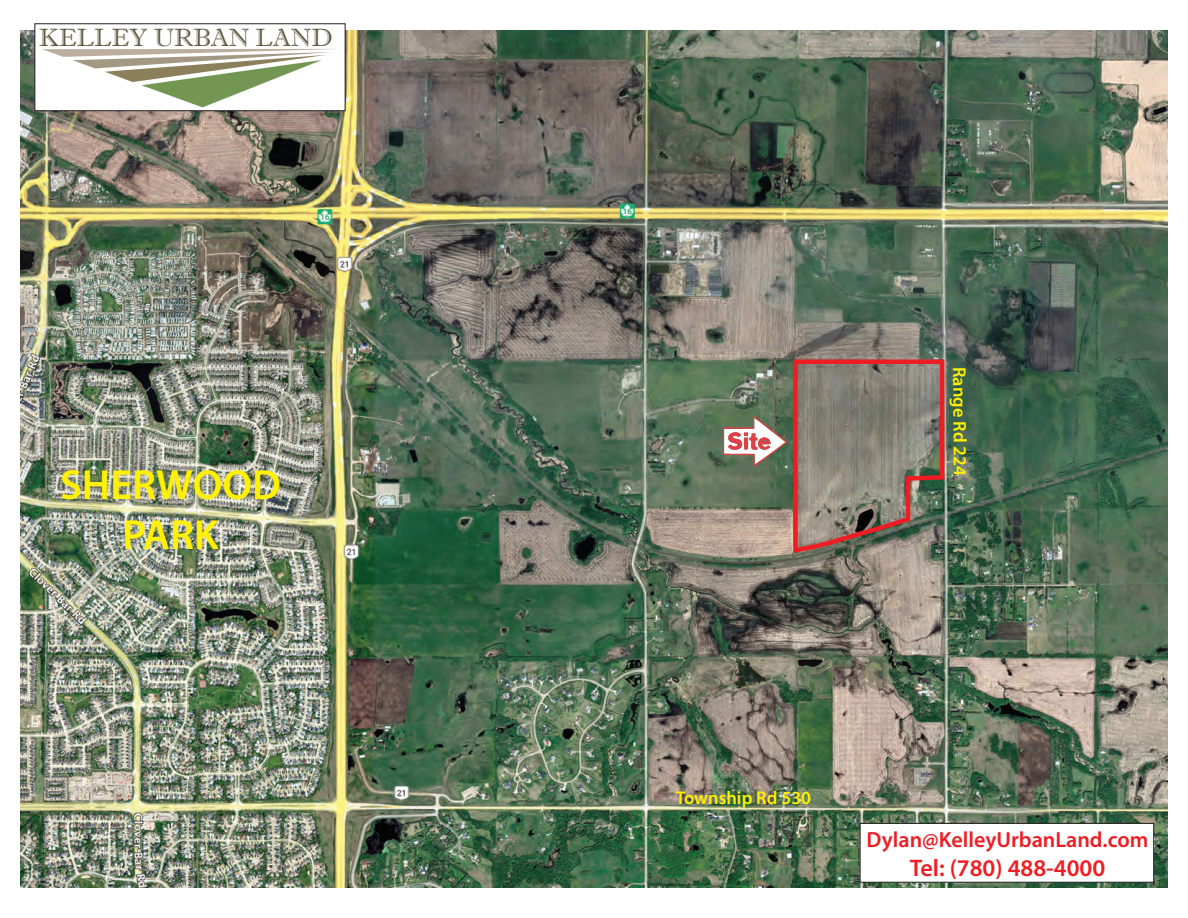
<style>
.page{position:relative;width:1188px;height:918px;background:#fff}
.page>*{position:absolute;margin:0;border:0;box-sizing:border-box;transform-origin:0 0}
.t1{font:600 42.15px/50.7px "Myriad Pro";color:#fff101;text-align:center}
.t2{font:25.05px "Imprint MT Shadow";color:#5f573e}
.t3{font:600 24px "Myriad Pro";color:#ee1d23}
.t4{font:600 22.05px "Myriad Pro";color:#ee1d23}
.t5{font:600 18.45px "Myriad Pro";color:#fff101}
</style>
<div class="page">
<img style="left:20px;top:30px;width:1148px;height:858px">
<div style="left:34px;top:23px;width:312px;height:88px;background:#fff;border:1px solid #231f20"></div>
<svg style="left:42px;top:49px;width:292px;height:58px"></svg>
<div style="left:860px;top:823px;width:294px;height:60px;background:#fff;border:1px solid #231f20"></div>
<svg style="left:723px;top:357px;width:224px;height:199px;background:#897d70"></svg>
<hr style="left:744px;top:437px;width:4px;height:12px;background:#e43e44">
<p class="t2" style="left:39px;top:23px;width:295px">KELLEY URBAN LAND</p>
<h1 class="t1" style="left:60px;top:458px;width:222px">SHERWOOD<br>PARK</h1>
<p class="t5" style="left:971px;top:367px;width:111px;rotate:90deg">Range Rd 224</p>
<p class="t5" style="left:676px;top:786px;width:137px">Township Rd 530</p>
<p class="t4" style="left:867px;top:826px;width:283px">Dylan@KelleyUrbanLand.com</p>
<p class="t3" style="left:910px;top:852px;width:197px">Tel: (780) 488-4000</p>
</div>
